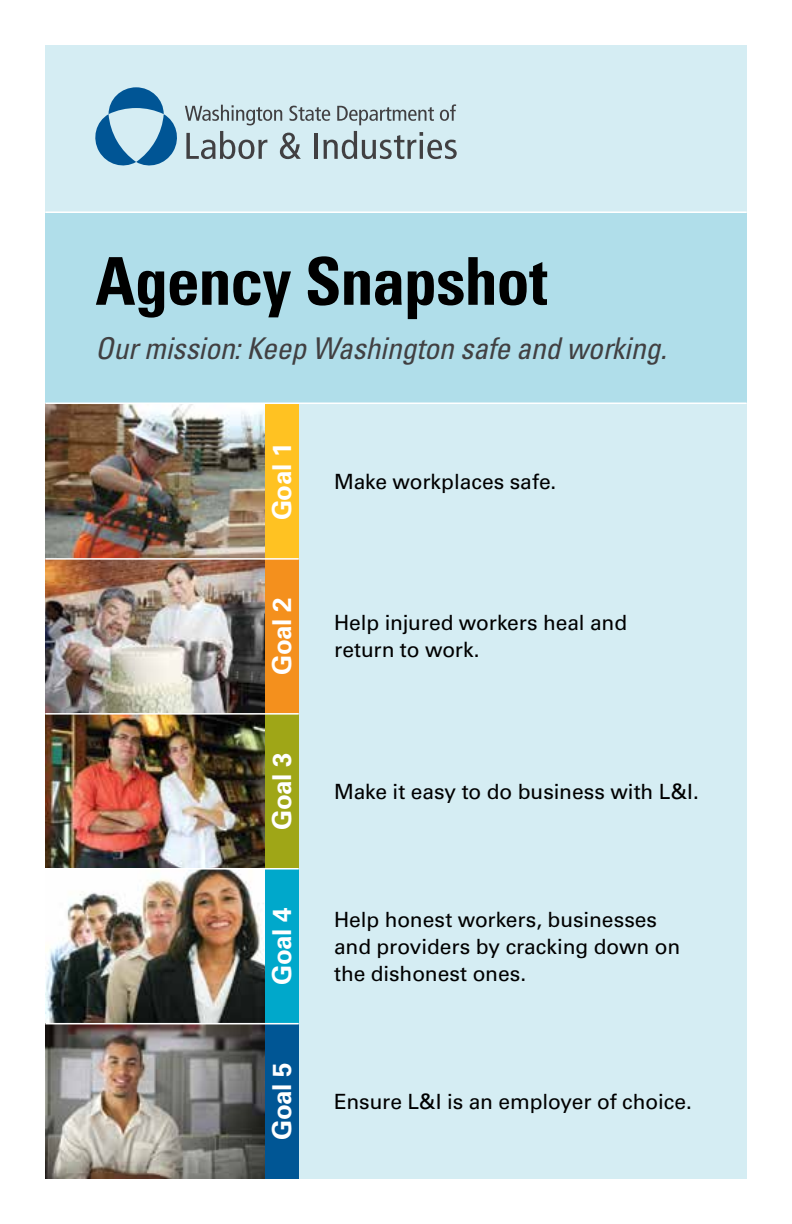
<style>
.page{position:relative;width:792px;height:1224px;background:#fff}
.page>*{position:absolute;margin:0;border:0;box-sizing:border-box;transform-origin:0 0}
.t1{font:700 condensed 66px "Univers LT Std";letter-spacing:-.015em;color:#000}
.t2{font:italic condensed 30px "Univers LT Std";letter-spacing:-.01em;color:#414042}
.t3{font:700 26px "Univers LT Std";letter-spacing:-.015em;color:#fff}
.t4{font:21px/27px "Univers LT Std";letter-spacing:-.005em;color:#000}
</style>
<div class="page">
<div style="left:45px;top:45px;width:702px;height:1134px;background:#d5edf3"></div>
<svg style="left:95px;top:87px;width:362px;height:78px"></svg>
<img style="left:45px;top:404px;width:220px;height:775px">
<div style="left:265px;top:714px;width:34px;height:155px;background:#9fa617"></div>
<div style="left:265px;top:559px;width:34px;height:155px;background:#f4901d"></div>
<div style="left:265px;top:404px;width:34px;height:155px;background:#ffc222"></div>
<div style="left:265px;top:869px;width:34px;height:155px;background:#00a8cb"></div>
<div style="left:265px;top:1024px;width:34px;height:155px;background:#005695"></div>
<hr style="left:45px;top:558px;width:254px;height:2px;background:#fff">
<hr style="left:45px;top:713px;width:254px;height:2px;background:#fff">
<hr style="left:45px;top:868px;width:254px;height:2px;background:#fff">
<hr style="left:45px;top:1023px;width:254px;height:1px;background:#fff">
<div style="left:45px;top:213px;width:702px;height:190px;background:#b0deea"></div>
<hr style="left:45px;top:403px;width:702px;height:1px;background:#fff">
<hr style="left:45px;top:211px;width:702px;height:2px;background:#fff">
<h1 class="t1" style="left:95px;top:241px;width:454px">Agency Snapshot</h1>
<h2 class="t2" style="left:95px;top:329px;width:573px">Our mission: Keep Washington safe and working.</h2>
<p class="t3" style="left:267px;top:520px;width:80px;rotate:-90deg">Goal 1</p>
<p class="t3" style="left:267px;top:675px;width:80px;rotate:-90deg">Goal 2</p>
<p class="t3" style="left:267px;top:830px;width:80px;rotate:-90deg">Goal 3</p>
<p class="t3" style="left:267px;top:985px;width:80px;rotate:-90deg">Goal 4</p>
<p class="t3" style="left:267px;top:1140px;width:80px;rotate:-90deg">Goal 5</p>
<p class="t4" style="left:334px;top:468px;width:224px">Make workplaces safe.</p>
<p class="t4" style="left:334px;top:610px;width:295px">Help injured workers heal and return to work.</p>
<p class="t4" style="left:334px;top:778px;width:366px">Make it easy to do business with L&amp;I.</p>
<p class="t4" style="left:334px;top:906px;width:348px">Help honest workers, businesses and providers by cracking down on the dishonest ones.</p>
<p class="t4" style="left:334px;top:1088px;width:359px">Ensure L&amp;I is an employer of choice.</p>
</div>
